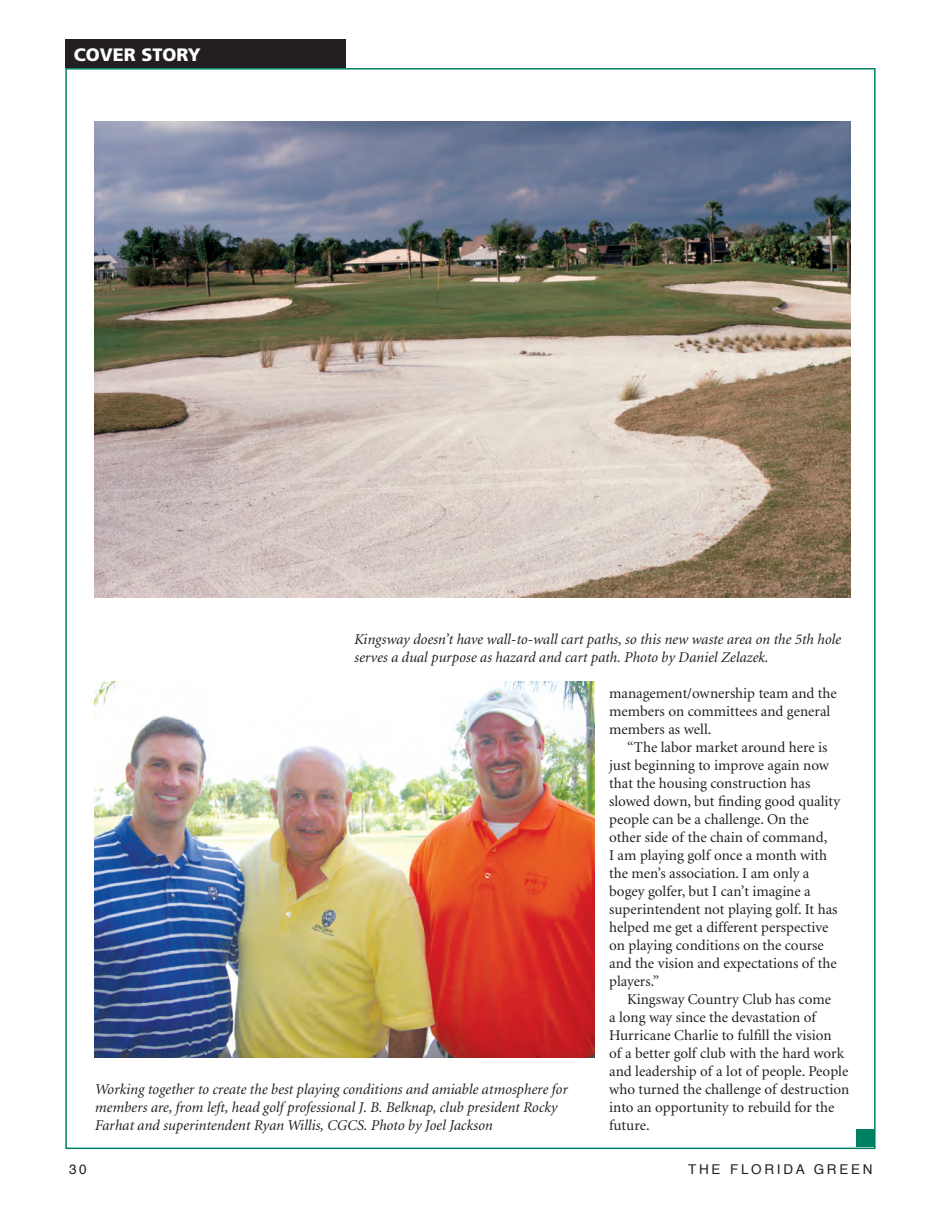
<style>
.page{position:relative;width:945px;height:1215px;background:#fff}
.page>*{position:absolute;margin:0;border:0;box-sizing:border-box;transform-origin:0 0}
.t1{font:900 18px "Frutiger";color:#fff}
.t2{font:15px/18px "Minion";color:#231f20}
.t3{font:italic 15px/18px "Minion";color:#231f20}
.t4{font:13.5px "Helvetica";letter-spacing:.2em;color:#231f20}
</style>
<div class="page">
<div style="left:65px;top:39px;width:281px;height:29px;background:#231f20"></div>
<img style="left:94px;top:682px;width:500px;height:376px">
<img style="left:94px;top:122px;width:756px;height:475px">
<div style="left:856px;top:1130px;width:18px;height:18px;background:#008062"></div>
<p class="t1" style="left:74px;top:44px;width:128px">COVER STORY</p>
<p class="t3" style="left:354px;top:630px;width:488px">Kingsway doesn’t have wall-to-wall cart paths, so this new waste area on the 5th hole serves a dual purpose as hazard and cart path. Photo by Daniel Zelazek.</p>
<p class="t3" style="left:94px;top:1080px;width:474px">Working together to create the best playing conditions and amiable atmosphere for members are, from left, head golf professional J. B. Belknap, club president Rocky<br>Farhat and superintendent Ryan Willis, CGCS. Photo by Joel Jackson</p>
<p class="t2" style="left:609px;top:684px;width:229px">management/ownership team and the members on committees and general members as well.</p>
<p class="t2" style="left:609px;top:738px;width:232px;text-indent:18px">“The labor market around here is just beginning to improve again now that the housing construction has slowed down, but finding good quality people can be a challenge. On the other side of the chain of command,<br>I am playing golf once a month with the men’s association. I am only a bogey golfer, but I can’t imagine a superintendent not playing golf. It has helped me get a different perspective on playing conditions on the course and the vision and expectations of the players.”</p>
<p class="t2" style="left:609px;top:990px;width:242px;text-indent:18px">Kingsway Country Club has come<br>a long way since the devastation of Hurricane Charlie to fulfill the vision<br>of a better golf club with the hard work and leadership of a lot of people. People who turned the challenge of destruction into an opportunity to rebuild for the future.</p>
<p class="t4" style="left:69px;top:1158px;width:19px">30</p>
<p class="t4" style="left:688px;top:1158px;width:186px">THE FLORIDA GREEN</p>
</div>
